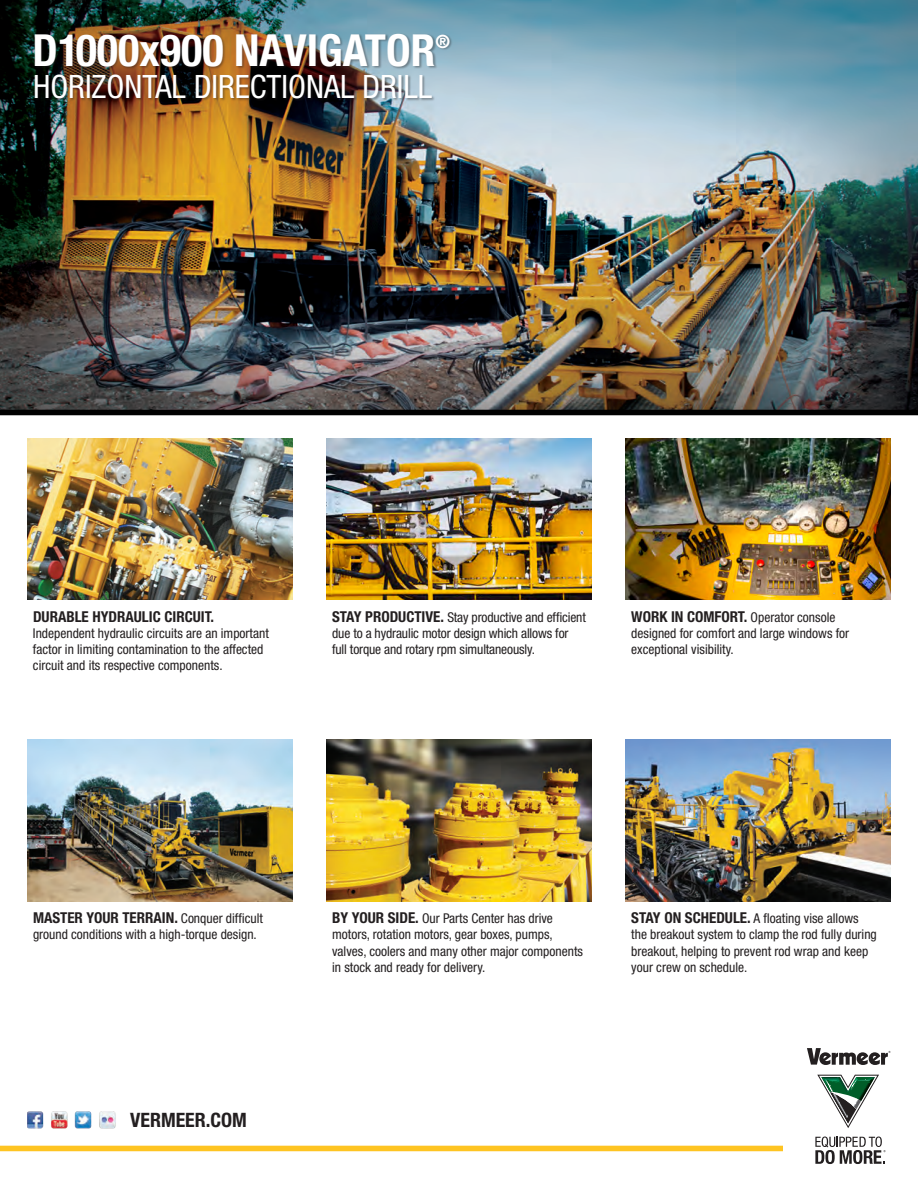
<style>
.page{position:relative;width:918px;height:1188px;background:#fff}
.page>*{position:absolute;margin:0;border:0;box-sizing:border-box;transform-origin:0 0}
.t1{font:700 condensed 44.25px "Helvetica Neue";color:#fff}
.t2{font:condensed 32.25px "Helvetica Neue";color:#fff}
.t3{font:700 condensed 19.8px "Helvetica Neue";color:#231f20}
.t4{font:700 condensed 18.3px "Helvetica Neue";color:#fff}
.t5{font:700 condensed 15px "Helvetica Neue";color:#231f20}
.t6{font:condensed 13.5px/16.2px "Helvetica Neue";color:#231f20}
.s1{font-weight:700;font-size:15px}
.s2{font-weight:400;font-size:13.5px}
</style>
<div class="page">
<img style="left:27px;top:438px;width:266px;height:161px">
<img style="left:326px;top:438px;width:266px;height:161px">
<img style="left:625px;top:438px;width:266px;height:161px">
<img style="left:27px;top:740px;width:266px;height:161px">
<img style="left:326px;top:740px;width:266px;height:161px">
<img style="left:625px;top:740px;width:266px;height:161px">
<img style="left:0;top:0;width:918px;height:410px">
<div style="left:0;top:410px;width:918px;height:5px;background:#010101"></div>
<svg style="left:807px;top:1048px;width:83px;height:17px"></svg>
<svg style="left:815px;top:1137px;width:71px;height:27px"></svg>
<svg style="left:817px;top:1075px;width:62px;height:53px"></svg>
<img style="left:27px;top:1111px;width:89px;height:18px">
<div style="left:0;top:1146px;width:783px;height:5px;background:#fec422"></div>
<div style="left:35px;top:34px;width:418px;height:68px;background:#231f20;opacity:.4"></div>
<p class="t1" style="left:33px;top:24px;width:404px">D1000x900 NAVIGATOR</p>
<p class="t4" style="left:435px;top:31px;width:16px">®</p>
<p class="t2" style="left:33px;top:68px;width:401px">HORIZONTAL DIRECTIONAL DRILL</p>
<p class="t5" style="left:33px;top:607px;width:183px">DURABLE HYDRAULIC CIRCUIT.</p>
<p class="t6" style="left:33px;top:625px;width:237px">Independent hydraulic circuits are an important factor in limiting contamination to the affected circuit and its respective components.</p>
<p class="t6" style="left:332px;top:609px;width:255px"><span class="s1">STAY PRODUCTIVE.</span> Stay productive and efficient due to a hydraulic motor design which allows for full torque and rotary rpm simultaneously.</p>
<p class="t6" style="left:631px;top:609px;width:219px"><span class="s1">WORK IN COMFORT.</span> Operator console designed for comfort and large windows for exceptional visibility.</p>
<p class="t5" style="left:33px;top:909px;width:231px">MASTER YOUR TERRAIN. <span class="s2">Conquer difficult</span></p>
<p class="t6" style="left:33px;top:927px;width:225px">ground conditions with a high-torque design.</p>
<p class="t3" style="left:130px;top:1108px;width:118px">VERMEER.COM</p>
<p class="t6" style="left:332px;top:910px;width:252px"><span class="s1">BY YOUR SIDE.</span> Our Parts Center has drive motors, rotation motors, gear boxes, pumps, valves, coolers and many other major components in stock and ready for delivery.</p>
<p class="t6" style="left:631px;top:910px;width:247px"><span class="s1">STAY ON SCHEDULE.</span> A floating vise allows the breakout system to clamp the rod fully during breakout, helping to prevent rod wrap and keep your crew on schedule.</p>
</div>
